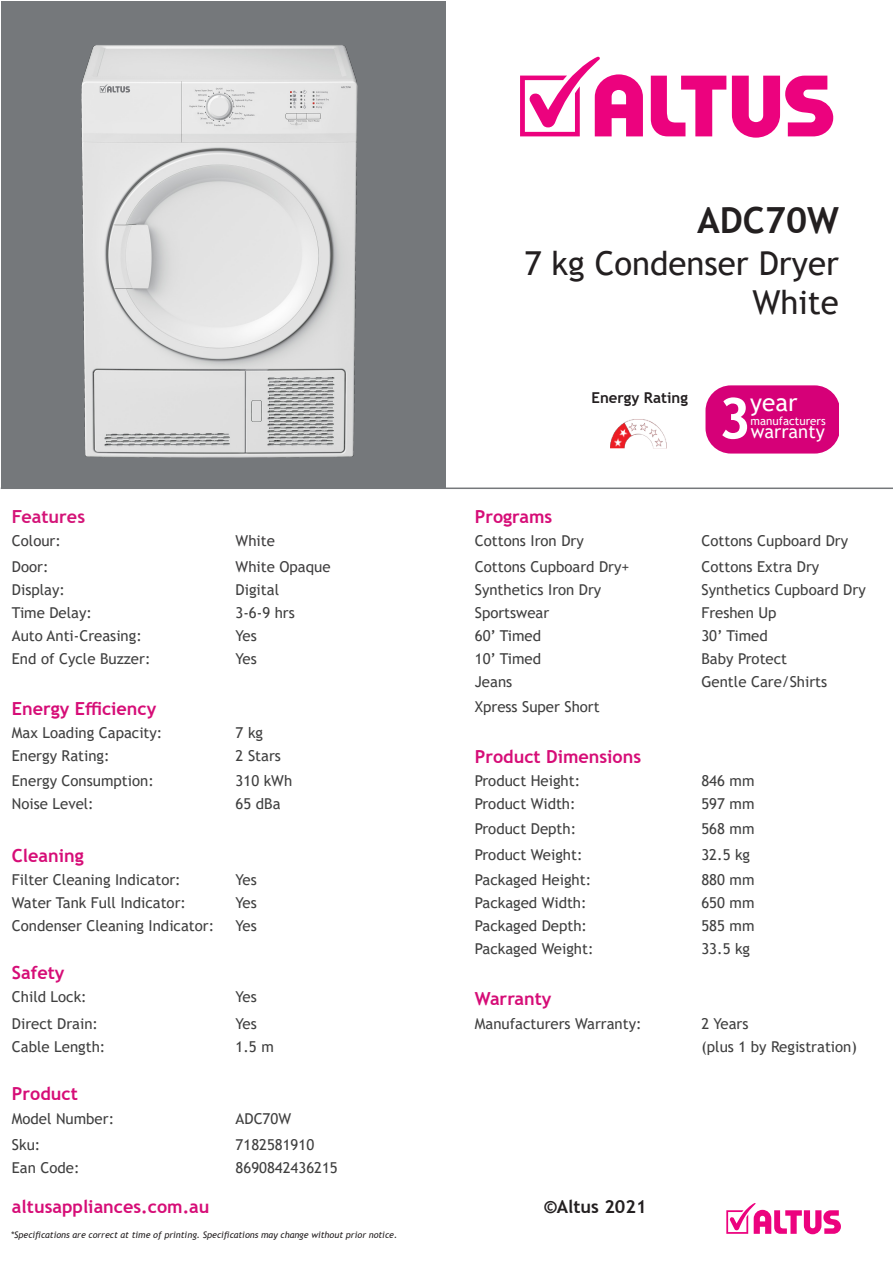
<style>
.page{position:relative;width:893px;height:1263px;background:#fff}
.page>*{position:absolute;margin:0;border:0;box-sizing:border-box;transform-origin:0 0}
.t1{font:700 56.55px "Trebuchet MS";color:#fff}
.t2{font:700 36px "Trebuchet MS";color:#231f20}
.t3{font:33px/39.6px "Trebuchet MS";color:#231f20;text-align:right}
.t4{font:24.15px "Trebuchet MS";color:#fff}
.t5{font:18.45px "Trebuchet MS";color:#fff}
.t6{font:700 18px "Trebuchet MS";color:#d60d77}
.t7{font:700 18px "Trebuchet MS";color:#231f20}
.t8{font:700 18px "Trebuchet MS";color:#d41478}
.t9{font:15px "Trebuchet MS";color:#404040}
.t10{font:15px "Trebuchet MS";color:#403f40}
.t11{font:700 15px "Trebuchet MS";color:#231f20}
.t12{font:11.55px "Trebuchet MS";color:#fff}
.t13{font:italic 9px "Trebuchet MS";color:#231f20}
</style>
<div class="page">
<div style="left:1px;top:1px;width:445px;height:487px;background:#75787b"></div>
<svg style="left:651px;top:76px;width:75px;height:60px"></svg>
<svg style="left:520px;top:56px;width:123px;height:80px"></svg>
<svg style="left:732px;top:76px;width:101px;height:62px"></svg>
<svg style="left:726px;top:1203px;width:115px;height:31px"></svg>
<hr style="left:1px;top:487px;width:892px;height:2px;background:#75787b">
<img style="left:81px;top:45px;width:277px;height:413px">
<svg style="left:705px;top:385px;width:134px;height:69px;background:#d81281"></svg>
<img style="left:610px;top:419px;width:56px;height:30px">
<h2 class="t2" style="left:697px;top:198px;width:143px">ADC70W</h2>
<h3 class="t3" style="left:524px;top:243px;width:316px">7 kg Condenser Dryer<br>White</h3>
<p class="t11" style="left:591px;top:389px;width:98px">Energy Rating</p>
<h1 class="t1" style="left:718px;top:383px;width:35px">3</h1>
<h3 class="t4" style="left:750px;top:387px;width:49px">year</h3>
<p class="t12" style="left:751px;top:413px;width:77px">manufacturers</p>
<p class="t5" style="left:751px;top:420px;width:75px">warranty</p>
<p class="t8" style="left:12px;top:505px;width:75px">Features</p>
<p class="t6" style="left:475px;top:505px;width:79px">Programs</p>
<p class="t10" style="left:12px;top:531px;width:51px">Colour:</p>
<p class="t10" style="left:236px;top:531px;width:41px">White</p>
<p class="t9" style="left:475px;top:531px;width:110px">Cottons Iron Dry</p>
<p class="t9" style="left:701px;top:531px;width:148px">Cottons Cupboard Dry</p>
<p class="t10" style="left:12px;top:557px;width:38px">Door:</p>
<p class="t10" style="left:236px;top:557px;width:96px">White Opaque</p>
<p class="t9" style="left:475px;top:557px;width:156px">Cottons Cupboard Dry+</p>
<p class="t9" style="left:701px;top:557px;width:119px">Cottons Extra Dry</p>
<p class="t9" style="left:12px;top:580px;width:55px">Display:</p>
<p class="t9" style="left:236px;top:580px;width:45px">Digital</p>
<p class="t9" style="left:475px;top:580px;width:128px">Synthetics Iron Dry</p>
<p class="t9" style="left:701px;top:580px;width:166px">Synthetics Cupboard Dry</p>
<p class="t9" style="left:12px;top:603px;width:82px">Time Delay:</p>
<p class="t9" style="left:236px;top:603px;width:61px">3-6-9 hrs</p>
<p class="t9" style="left:475px;top:603px;width:76px">Sportswear</p>
<p class="t9" style="left:701px;top:603px;width:77px">Freshen Up</p>
<p class="t9" style="left:12px;top:626px;width:131px">Auto Anti-Creasing:</p>
<p class="t9" style="left:236px;top:626px;width:23px">Yes</p>
<p class="t9" style="left:475px;top:626px;width:68px">60’ Timed</p>
<p class="t9" style="left:701px;top:626px;width:68px">30’ Timed</p>
<p class="t9" style="left:12px;top:649px;width:140px">End of Cycle Buzzer:</p>
<p class="t9" style="left:236px;top:649px;width:23px">Yes</p>
<p class="t9" style="left:475px;top:649px;width:68px">10’ Timed</p>
<p class="t9" style="left:701px;top:649px;width:87px">Baby Protect</p>
<p class="t9" style="left:475px;top:672px;width:39px">Jeans</p>
<p class="t9" style="left:701px;top:672px;width:127px">Gentle Care/Shirts</p>
<p class="t6" style="left:12px;top:697px;width:146px">Energy Efficiency</p>
<p class="t9" style="left:475px;top:698px;width:126px">Xpress Super Short</p>
<p class="t9" style="left:12px;top:723px;width:152px">Max Loading Capacity:</p>
<p class="t9" style="left:236px;top:723px;width:29px">7 kg</p>
<p class="t9" style="left:12px;top:746px;width:99px">Energy Rating:</p>
<p class="t9" style="left:236px;top:746px;width:47px">2 Stars</p>
<p class="t6" style="left:475px;top:745px;width:168px">Product Dimensions</p>
<p class="t9" style="left:12px;top:771px;width:143px">Energy Consumption:</p>
<p class="t9" style="left:236px;top:771px;width:58px">310 kWh</p>
<p class="t9" style="left:475px;top:771px;width:107px">Product Height:</p>
<p class="t9" style="left:701px;top:771px;width:54px">846 mm</p>
<p class="t9" style="left:12px;top:794px;width:83px">Noise Level:</p>
<p class="t9" style="left:236px;top:794px;width:46px">65 dBa</p>
<p class="t9" style="left:475px;top:794px;width:102px">Product Width:</p>
<p class="t9" style="left:701px;top:794px;width:54px">597 mm</p>
<p class="t9" style="left:475px;top:820px;width:103px">Product Depth:</p>
<p class="t9" style="left:701px;top:820px;width:54px">568 mm</p>
<p class="t6" style="left:12px;top:844px;width:73px">Cleaning</p>
<p class="t9" style="left:475px;top:845px;width:109px">Product Weight:</p>
<p class="t9" style="left:701px;top:845px;width:50px">32.5 kg</p>
<p class="t9" style="left:12px;top:870px;width:170px">Filter Cleaning Indicator:</p>
<p class="t9" style="left:236px;top:870px;width:23px">Yes</p>
<p class="t9" style="left:475px;top:870px;width:118px">Packaged Height:</p>
<p class="t9" style="left:701px;top:870px;width:54px">880 mm</p>
<p class="t9" style="left:12px;top:893px;width:176px">Water Tank Full Indicator:</p>
<p class="t9" style="left:236px;top:893px;width:23px">Yes</p>
<p class="t9" style="left:475px;top:893px;width:113px">Packaged Width:</p>
<p class="t9" style="left:701px;top:893px;width:54px">650 mm</p>
<p class="t9" style="left:12px;top:916px;width:204px">Condenser Cleaning Indicator:</p>
<p class="t9" style="left:236px;top:916px;width:23px">Yes</p>
<p class="t9" style="left:475px;top:916px;width:114px">Packaged Depth:</p>
<p class="t9" style="left:701px;top:916px;width:54px">585 mm</p>
<p class="t9" style="left:475px;top:939px;width:120px">Packaged Weight:</p>
<p class="t9" style="left:701px;top:939px;width:50px">33.5 kg</p>
<p class="t6" style="left:12px;top:962px;width:54px">Safety</p>
<p class="t9" style="left:12px;top:988px;width:76px">Child Lock:</p>
<p class="t9" style="left:236px;top:988px;width:23px">Yes</p>
<p class="t6" style="left:475px;top:987px;width:78px">Warranty</p>
<p class="t9" style="left:12px;top:1014px;width:88px">Direct Drain:</p>
<p class="t9" style="left:236px;top:1014px;width:23px">Yes</p>
<p class="t9" style="left:475px;top:1014px;width:168px">Manufacturers Warranty:</p>
<p class="t9" style="left:701px;top:1014px;width:49px">2 Years</p>
<p class="t9" style="left:12px;top:1037px;width:95px">Cable Length:</p>
<p class="t9" style="left:236px;top:1037px;width:40px">1.5 m</p>
<p class="t9" style="left:701px;top:1037px;width:157px">(plus 1 by Registration)</p>
<p class="t6" style="left:12px;top:1082px;width:67px">Product</p>
<p class="t9" style="left:12px;top:1109px;width:104px">Model Number:</p>
<p class="t9" style="left:236px;top:1109px;width:57px">ADC70W</p>
<p class="t9" style="left:12px;top:1135px;width:30px">Sku:</p>
<p class="t9" style="left:236px;top:1135px;width:80px">7182581910</p>
<p class="t9" style="left:12px;top:1158px;width:69px">Ean Code:</p>
<p class="t9" style="left:236px;top:1158px;width:104px">8690842436215</p>
<p class="t6" style="left:12px;top:1195px;width:199px">altusappliances.com.au</p>
<p class="t7" style="left:544px;top:1195px;width:104px">©Altus 2021</p>
<p class="t13" style="left:11px;top:1229px;width:388px">*Specifications are correct at time of printing. Specifications may change without prior notice.</p>
</div>
